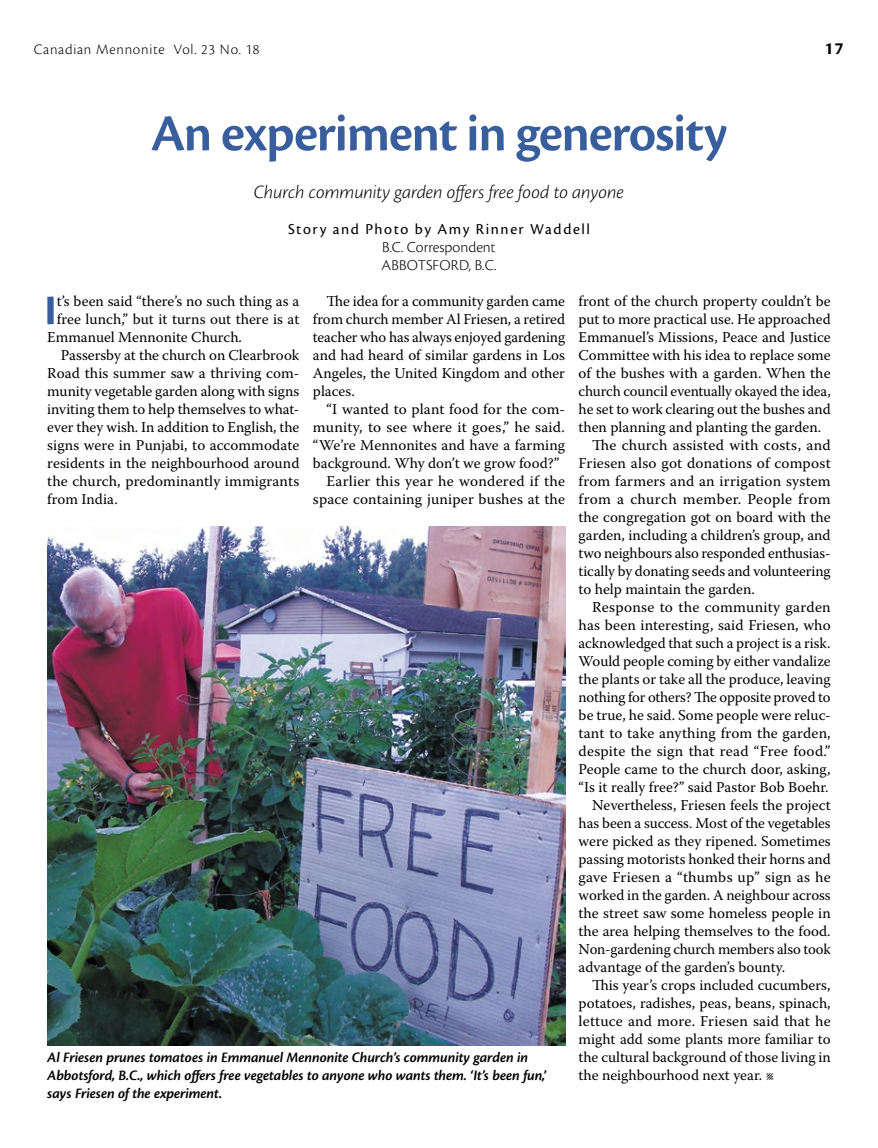
<style>
.page{position:relative;width:878px;height:1148px;background:#fff}
.page>*{position:absolute;margin:0;border:0;box-sizing:border-box;transform-origin:0 0}
.t1{font:600 54px "Cronos Pro";color:#395e9e}
.t2{font:700 43.65px "Cronos Pro";color:#395e9e}
.t3{font:italic 300 19.5px "Cronos Pro";letter-spacing:-.005em;color:#000}
.t4{font:700 18px "Cronos Pro";color:#000}
.t5{font:300 15.75px/18px "Cronos Pro";letter-spacing:.005em;color:#000}
.t6{font:15.75px "Cronos Pro";letter-spacing:.095em;color:#000}
.t7{font:15px/18px "Warnock Pro";color:#000;text-align:justify}
.t8{font:italic 600 15px/18px "Cronos Pro";letter-spacing:-.005em;color:#000}
.t9{font:300 15px "Cronos Pro";letter-spacing:.05em;color:#000}
.t10{font:15px "Warnock Pro";letter-spacing:.025em;color:#000}
.s1{font-weight:300;font-style:italic}
</style>
<div class="page">
<img style="left:47px;top:526px;width:518px;height:519px">
<p class="t9" style="left:34px;top:41px;width:227px">Canadian Mennonite Vol. 23 No. 18</p>
<p class="t4" style="left:824px;top:38px;width:20px">17</p>
<h1 class="t1" style="left:151px;top:102px;width:578px">An experiment in generosity</h1>
<h3 class="t3" style="left:254px;top:181px;width:372px">Church community garden offers free food to anyone</h3>
<p class="t6" style="left:288px;top:220px;width:303px">Story and Photo by Amy Rinner Waddell</p>
<p class="t5" style="left:381px;top:238px;width:116px">B.C. Correspondent<br>ABBOTSFORD, B.C.</p>
<h2 class="t2" style="left:44px;top:285px;width:14px">I</h2>
<p class="t7" style="left:57px;top:292px;width:244px">t’s been said “there’s no such thing as a</p>
<p class="t7" style="left:57px;top:310px;width:244px">free lunch,” but it turns out there is at</p>
<p class="t7" style="left:47px;top:328px;width:196px">Emmanuel Mennonite Church.</p>
<p class="t7" style="left:61px;top:346px;width:240px">Passersby at the church on Clearbrook</p>
<p class="t7" style="left:47px;top:364px;width:254px">Road this summer saw a thriving com-</p>
<p class="t7" style="left:47px;top:382px;width:253px">munity vegetable garden along with signs</p>
<p class="t7" style="left:47px;top:400px;width:254px">inviting them to help themselves to what-</p>
<p class="t7" style="left:47px;top:418px;width:253px">ever they wish. In addition to English, the</p>
<p class="t7" style="left:47px;top:436px;width:253px">signs were in Punjabi, to accommodate</p>
<p class="t7" style="left:47px;top:454px;width:254px">residents in the neighbourhood around</p>
<p class="t7" style="left:47px;top:472px;width:253px">the church, predominantly immigrants</p>
<p class="t7" style="left:47px;top:490px;width:72px">from India.</p>
<p class="t7" style="left:313px;top:292px;width:254px;text-indent:14px">The idea for a community garden came from church member Al Friesen, a retired teacher who has always enjoyed gardening and had heard of similar gardens in Los Angeles, the United Kingdom and other places.</p>
<p class="t7" style="left:326px;top:400px;width:240px">“I wanted to plant food for the com-</p>
<p class="t7" style="left:313px;top:418px;width:253px">munity, to see where it goes,” he said.</p>
<p class="t7" style="left:313px;top:436px;width:254px">“We’re Mennonites and have a farming</p>
<p class="t7" style="left:313px;top:454px;width:248px">background. Why don’t we grow food?”</p>
<p class="t7" style="left:326px;top:472px;width:240px">Earlier this year he wondered if the</p>
<p class="t7" style="left:313px;top:490px;width:254px">space containing juniper bushes at the</p>
<p class="t8" style="left:47px;top:1049px;width:500px">Al Friesen prunes tomatoes in Emmanuel Mennonite Church’s community garden in<br>Abbotsford, B.C., which offers free vegetables to anyone who wants them. ‘It’s been fun,’ says Friesen of the experiment.</p>
<p class="t7" style="left:578px;top:292px;width:254px">front of the church property couldn’t be</p>
<p class="t7" style="left:578px;top:310px;width:254px">put to more practical use. He approached</p>
<p class="t7" style="left:578px;top:328px;width:253px">Emmanuel’s Missions, Peace and Justice</p>
<p class="t7" style="left:578px;top:346px;width:253px">Committee with his idea to replace some</p>
<p class="t7" style="left:578px;top:364px;width:253px">of the bushes with a garden. When the</p>
<p class="t7" style="left:578px;top:382px;width:254px">church council eventually okayed the idea,</p>
<p class="t7" style="left:578px;top:400px;width:253px">he set to work clearing out the bushes and</p>
<p class="t7" style="left:578px;top:418px;width:244px">then planning and planting the garden.</p>
<p class="t7" style="left:592px;top:436px;width:240px">The church assisted with costs, and</p>
<p class="t7" style="left:578px;top:454px;width:254px">Friesen also got donations of compost</p>
<p class="t7" style="left:578px;top:472px;width:254px">from farmers and an irrigation system</p>
<p class="t10" style="left:578px;top:490px;width:254px">from a church member. People from</p>
<p class="t7" style="left:578px;top:508px;width:254px">the congregation got on board with the</p>
<p class="t7" style="left:578px;top:526px;width:253px">garden, including a children’s group, and</p>
<p class="t7" style="left:578px;top:544px;width:254px">two neighbours also responded enthusias-</p>
<p class="t7" style="left:578px;top:562px;width:253px">tically by donating seeds and volunteering</p>
<p class="t7" style="left:578px;top:580px;width:178px">to help maintain the garden.</p>
<p class="t7" style="left:592px;top:598px;width:240px">Response to the community garden</p>
<p class="t7" style="left:578px;top:616px;width:254px">has been interesting, said Friesen, who</p>
<p class="t7" style="left:578px;top:634px;width:253px">acknowledged that such a project is a risk.</p>
<p class="t7" style="left:578px;top:652px;width:253px">Would people coming by either vandalize</p>
<p class="t7" style="left:578px;top:670px;width:253px">the plants or take all the produce, leaving</p>
<p class="t7" style="left:578px;top:688px;width:253px">nothing for others? The opposite proved to</p>
<p class="t7" style="left:578px;top:706px;width:253px">be true, he said. Some people were reluc-</p>
<p class="t7" style="left:578px;top:724px;width:254px">tant to take anything from the garden,</p>
<p class="t7" style="left:578px;top:742px;width:253px">despite the sign that read “Free food.”</p>
<p class="t7" style="left:578px;top:760px;width:253px">People came to the church door, asking,</p>
<p class="t7" style="left:578px;top:778px;width:251px">“Is it really free?” said Pastor Bob Boehr.</p>
<p class="t7" style="left:592px;top:796px;width:240px">Nevertheless, Friesen feels the project</p>
<p class="t7" style="left:578px;top:814px;width:253px">has been a success. Most of the vegetables</p>
<p class="t7" style="left:578px;top:832px;width:254px">were picked as they ripened. Sometimes</p>
<p class="t7" style="left:578px;top:850px;width:254px">passing motorists honked their horns and</p>
<p class="t7" style="left:578px;top:868px;width:253px">gave Friesen a “thumbs up” sign as he</p>
<p class="t7" style="left:578px;top:886px;width:254px">worked in the garden. A neighbour across</p>
<p class="t7" style="left:578px;top:904px;width:254px">the street saw some homeless people in</p>
<p class="t7" style="left:578px;top:922px;width:253px">the area helping themselves to the food.</p>
<p class="t7" style="left:578px;top:940px;width:253px">Non-gardening church members also took</p>
<p class="t7" style="left:578px;top:958px;width:208px">advantage of the garden’s bounty.</p>
<p class="t7" style="left:592px;top:976px;width:240px">This year’s crops included cucumbers,</p>
<p class="t7" style="left:578px;top:994px;width:254px">potatoes, radishes, peas, beans, spinach,</p>
<p class="t7" style="left:578px;top:1012px;width:254px">lettuce and more. Friesen said that he</p>
<p class="t7" style="left:578px;top:1030px;width:253px">might add some plants more familiar to</p>
<p class="t7" style="left:578px;top:1048px;width:254px">the cultural background of those living in</p>
<p class="t7" style="left:578px;top:1066px;width:197px">the neighbourhood next year. <span class="s1">l</span></p>
</div>
